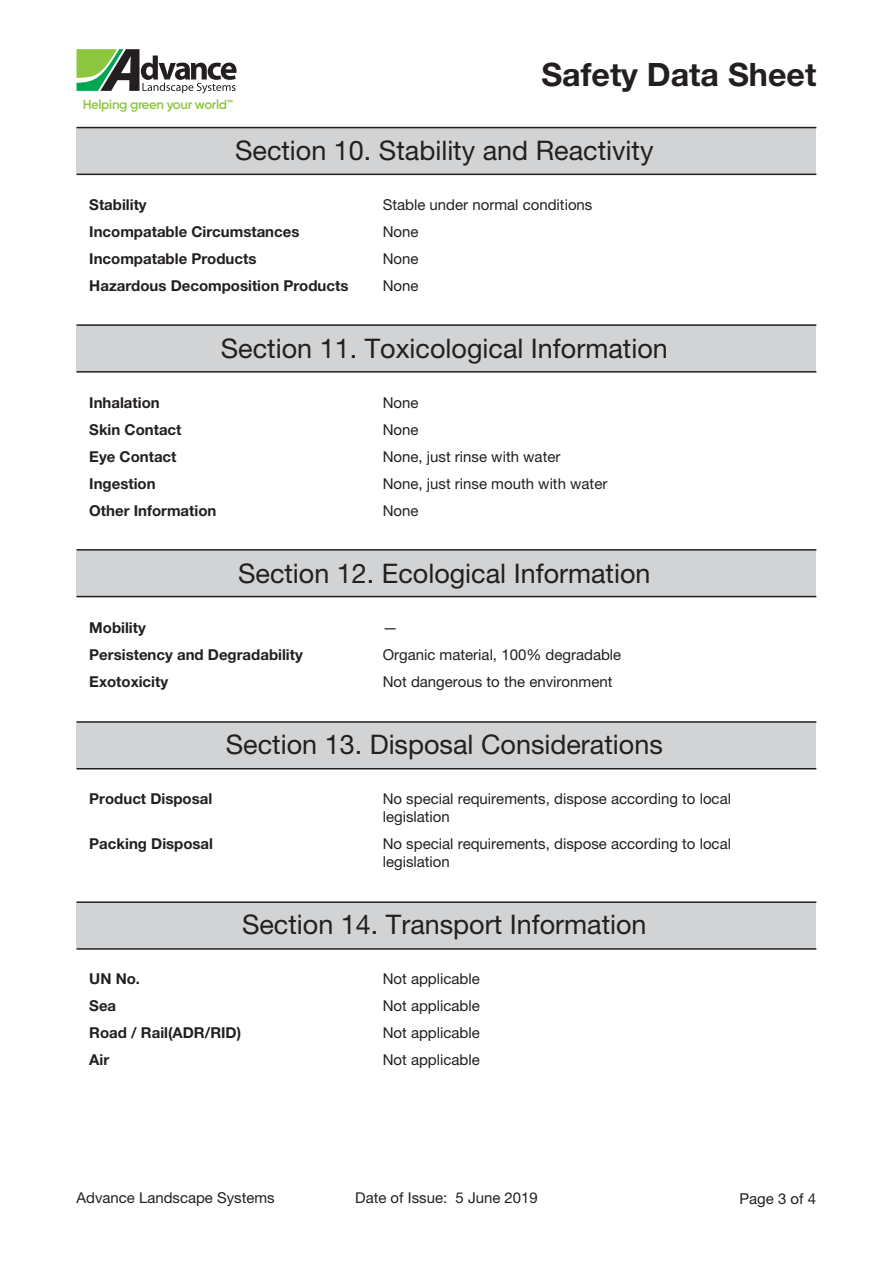
<style>
.page{position:relative;width:893px;height:1263px;background:#fff}
.page>*{position:absolute;margin:0;border:0;box-sizing:border-box;transform-origin:0 0}
.t1{font:700 32.25px "Helvetica Neue";color:#231f20}
.t2{font:27px "Helvetica Neue";color:#231f20}
.t3{font:15px/18px "Helvetica Neue";color:#231f20}
.t4{font:700 15px "Helvetica Neue";color:#231f20}
.t5{font:600 13.2px "Gilroy";letter-spacing:-.025em;color:#8dc63f}
</style>
<div class="page">
<div style="left:77px;top:128px;width:739px;height:46px;background:#d1d3d4"></div>
<hr style="left:77px;top:127px;width:739px;height:1px;background:#231f20">
<hr style="left:77px;top:174px;width:739px;height:1px;background:#231f20">
<div style="left:77px;top:325px;width:739px;height:47px;background:#d1d3d4"></div>
<hr style="left:77px;top:324px;width:739px;height:2px;background:#231f20">
<hr style="left:77px;top:371px;width:739px;height:2px;background:#231f20">
<div style="left:77px;top:902px;width:739px;height:47px;background:#d1d3d4"></div>
<hr style="left:77px;top:901px;width:739px;height:2px;background:#231f20">
<hr style="left:77px;top:948px;width:739px;height:2px;background:#231f20">
<div style="left:77px;top:722px;width:739px;height:47px;background:#d1d3d4"></div>
<hr style="left:77px;top:721px;width:739px;height:2px;background:#231f20">
<hr style="left:77px;top:768px;width:739px;height:1px;background:#231f20">
<div style="left:77px;top:550px;width:739px;height:47px;background:#d1d3d4"></div>
<hr style="left:77px;top:549px;width:739px;height:2px;background:#231f20">
<hr style="left:77px;top:596px;width:739px;height:1px;background:#231f20">
<svg style="left:77px;top:49px;width:160px;height:44px"></svg>
<p class="t5" style="left:83px;top:96px;width:152px">Helping green your world™</p>
<h1 class="t1" style="left:542px;top:55px;width:276px">Safety Data Sheet</h1>
<h2 class="t2" style="left:235px;top:135px;width:420px">Section 10. Stability and Reactivity</h2>
<p class="t4" style="left:89px;top:195px;width:59px">Stability</p>
<p class="t3" style="left:383px;top:195px;width:211px">Stable under normal conditions</p>
<p class="t4" style="left:89px;top:222px;width:212px">Incompatable Circumstances</p>
<p class="t3" style="left:383px;top:222px;width:37px">None</p>
<p class="t4" style="left:89px;top:249px;width:169px">Incompatable Products</p>
<p class="t3" style="left:383px;top:249px;width:37px">None</p>
<p class="t4" style="left:89px;top:276px;width:261px">Hazardous Decomposition Products</p>
<p class="t3" style="left:383px;top:276px;width:37px">None</p>
<h2 class="t2" style="left:221px;top:333px;width:448px">Section 11. Toxicological Information</h2>
<p class="t4" style="left:89px;top:393px;width:72px">Inhalation</p>
<p class="t3" style="left:383px;top:393px;width:37px">None</p>
<p class="t4" style="left:89px;top:420px;width:94px">Skin Contact</p>
<p class="t3" style="left:383px;top:420px;width:37px">None</p>
<p class="t4" style="left:89px;top:447px;width:89px">Eye Contact</p>
<p class="t3" style="left:383px;top:447px;width:179px">None, just rinse with water</p>
<p class="t4" style="left:89px;top:474px;width:68px">Ingestion</p>
<p class="t3" style="left:383px;top:474px;width:226px">None, just rinse mouth with water</p>
<p class="t4" style="left:89px;top:501px;width:129px">Other Information</p>
<p class="t3" style="left:383px;top:501px;width:37px">None</p>
<h2 class="t2" style="left:238px;top:557px;width:414px">Section 12. Ecological Information</h2>
<p class="t4" style="left:89px;top:618px;width:58px">Mobility</p>
<p class="t3" style="left:383px;top:618px;width:16px">—</p>
<p class="t4" style="left:89px;top:645px;width:215px">Persistency and Degradability</p>
<p class="t3" style="left:383px;top:645px;width:240px">Organic material, 100% degradable</p>
<p class="t4" style="left:89px;top:672px;width:80px">Exotoxicity</p>
<p class="t3" style="left:383px;top:672px;width:231px">Not dangerous to the environment</p>
<h2 class="t2" style="left:226px;top:728px;width:439px">Section 13. Disposal Considerations</h2>
<p class="t4" style="left:89px;top:789px;width:125px">Product Disposal</p>
<p class="t3" style="left:383px;top:789px;width:350px">No special requirements, dispose according to local legislation</p>
<p class="t4" style="left:89px;top:834px;width:125px">Packing Disposal</p>
<p class="t3" style="left:383px;top:834px;width:350px">No special requirements, dispose according to local legislation</p>
<h2 class="t2" style="left:242px;top:908px;width:406px">Section 14. Transport Information</h2>
<p class="t4" style="left:89px;top:969px;width:52px">UN No.</p>
<p class="t3" style="left:383px;top:969px;width:99px">Not applicable</p>
<p class="t4" style="left:89px;top:996px;width:28px">Sea</p>
<p class="t3" style="left:383px;top:996px;width:99px">Not applicable</p>
<p class="t4" style="left:89px;top:1023px;width:153px">Road / Rail(ADR/RID)</p>
<p class="t3" style="left:383px;top:1023px;width:99px">Not applicable</p>
<p class="t4" style="left:89px;top:1050px;width:21px">Air</p>
<p class="t3" style="left:383px;top:1050px;width:99px">Not applicable</p>
<p class="t3" style="left:77px;top:1189px;width:200px">Advance Landscape Systems</p>
<p class="t3" style="left:355px;top:1189px;width:184px">Date of Issue: 5 June 2019</p>
<p class="t3" style="left:739px;top:1189px;width:78px">Page 3 of 4</p>
</div>
